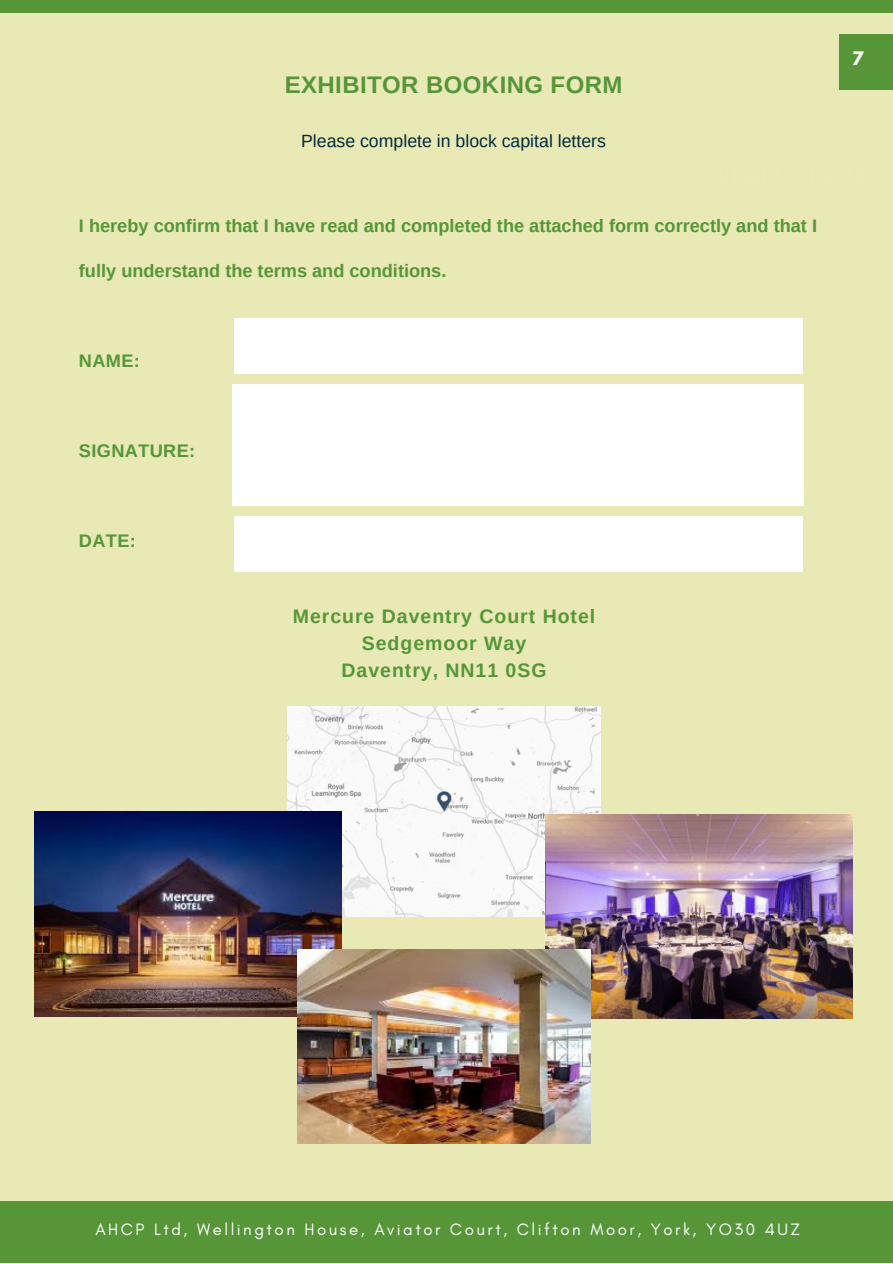
<style>
.page{position:relative;width:893px;height:1264px;background:#fff}
.page>*{position:absolute;margin:0;border:0;box-sizing:border-box;transform-origin:0 0}
.t1{font:700 24px "Arimo";letter-spacing:.02em;color:#569639}
.t2{font:700 19.5px "Arimo";letter-spacing:.05em;color:#569639}
.t3{font:700 18.15px "Arimo";color:#569639}
.t4{font:700 18.15px "Arimo";letter-spacing:.02em;color:#569639}
.t5{font:17.7px "Arimo";color:#022a3d}
.t6{font:16.8px "Glacial Indifference";letter-spacing:.15em;color:#fff}
.t7{font:700 16.5px "League Spartan";color:#fff}
</style>
<div class="page">
<div style="left:0;top:0;width:892px;height:1262px;background:#e8e9b4"></div>
<div style="left:0;top:1200px;width:892px;height:62px;background:#569639"></div>
<img style="left:288px;top:706px;width:312px;height:210px">
<div style="left:234px;top:318px;width:569px;height:55px;background:#fff"></div>
<div style="left:233px;top:385px;width:571px;height:120px;background:#fff"></div>
<div style="left:234px;top:516px;width:569px;height:55px;background:#fff"></div>
<img style="left:35px;top:811px;width:307px;height:205px">
<img style="left:546px;top:814px;width:306px;height:204px">
<img style="left:298px;top:949px;width:292px;height:194px">
<div style="left:0;top:0;width:892px;height:12px;background:#569639"></div>
<div style="left:838px;top:34px;width:54px;height:55px;background:#569639"></div>
<p class="t1" style="left:285px;top:71px;width:339px">EXHIBITOR BOOKING FORM</p>
<p class="t5" style="left:301px;top:131px;width:306px">Please complete in block capital letters</p>
<p class="t3" style="left:79px;top:215px;width:739px">I hereby confirm that I have read and completed the attached form correctly and that I</p>
<p class="t3" style="left:79px;top:260px;width:369px">fully understand the terms and conditions.</p>
<p class="t3" style="left:79px;top:350px;width:62px">NAME:</p>
<p class="t4" style="left:79px;top:440px;width:118px">SIGNATURE:</p>
<p class="t3" style="left:79px;top:530px;width:58px">DATE:</p>
<p class="t2" style="left:293px;top:605px;width:304px">Mercure Daventry Court Hotel</p>
<p class="t2" style="left:362px;top:632px;width:166px">Sedgemoor Way</p>
<p class="t2" style="left:341px;top:659px;width:206px">Daventry, NN11 0SG</p>
<p class="t7" style="left:852px;top:51px;width:13px">7</p>
<p class="t6" style="left:372px;top:1218px;width:169px">REALTYELITE.COM</p>
<p class="t6" style="left:95px;top:1219px;width:706px">AHCP Ltd, Wellington House, Aviator Court, Clifton Moor, York, YO30 4UZ</p>
</div>
